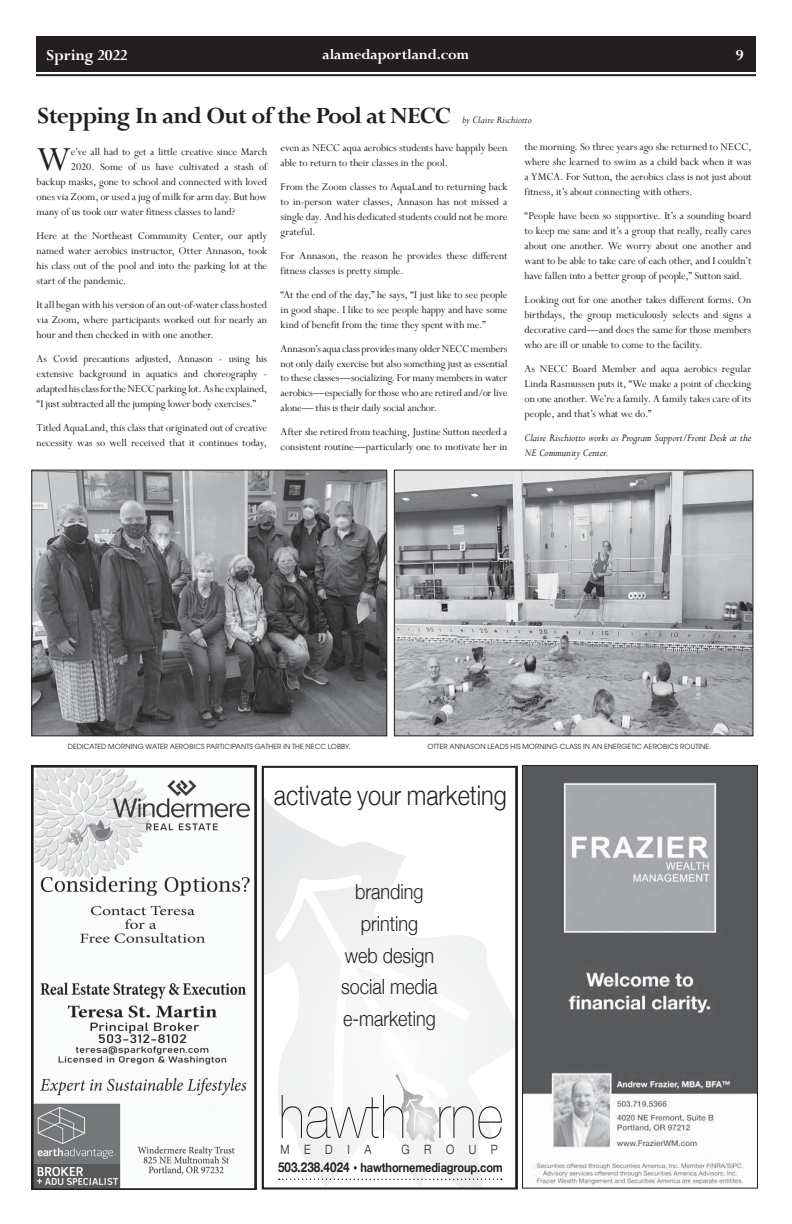
<style>
.page{position:relative;width:792px;height:1224px;background:#fff}
.page>*{position:absolute;margin:0;border:0;box-sizing:border-box;transform-origin:0 0}
.t1{font:200 60.3px "Helvetica Neue";letter-spacing:.01em;color:#231f20;scale:.86 1}
.t2{font:37.7px "Perpetua";color:#231f20}
.t3{font:300 27.2px "Helvetica Neue";color:#231f20;scale:.86 1}
.t4{font:700 26px "Perpetua";letter-spacing:-.03em;color:#231f20}
.t5{font:300 20.9px/31.7px "Helvetica Neue";color:#231f20;text-align:center;scale:.86 1}
.t6{font:700 17px "Perpetua";letter-spacing:-.01em;color:#fff}
.t7{font:700 16px "Perpetua";letter-spacing:-.01em;color:#fff}
.t8{font:300 12.8px "Helvetica Neue";letter-spacing:1.315em;color:#231f20;scale:.86 1}
.t9{font:700 12.7px "Helvetica Neue";letter-spacing:-.01em;color:#231f20;scale:.86 1}
.t10{font:11.5px/15px "Perpetua";letter-spacing:-.01em;color:#231f20;text-align:justify}
.t11{font:italic 11.5px/15px "Perpetua";letter-spacing:-.01em;color:#231f20}
.t12{font:italic 11px "Perpetua";color:#231f20}
.t13{font:7px "Avant Garde";letter-spacing:.015em;color:#231f20}
.s1{font-size:13.6px}
.s2{font-weight:300;font-size:9px}
</style>
<div class="page">
<div style="left:36px;top:36px;width:720px;height:35px;background:#231f20"></div>
<hr style="left:36px;top:74px;width:720px;height:2px;background:#231f20">
<img style="left:33px;top:472px;width:352px;height:262px">
<div style="left:31px;top:470px;width:356px;height:266px;border:1px solid #231f20"></div>
<img style="left:396px;top:472px;width:355px;height:262px">
<div style="left:394px;top:470px;width:359px;height:266px;border:1px solid #231f20"></div>
<img style="left:524px;top:767px;width:232px;height:419px">
<div style="left:522px;top:765px;width:236px;height:423px;border:1px solid #231f20"></div>
<svg style="left:265px;top:799px;width:250px;height:388px"></svg>
<svg style="left:395px;top:1074px;width:45px;height:68px"></svg>
<svg style="left:279px;top:1179px;width:223px;height:1px"></svg>
<div style="left:262px;top:766px;width:256px;height:424px;border:2px solid #231f20"></div>
<img style="left:31px;top:766px;width:226px;height:424px">
<h3 class="t6" style="left:47px;top:44px;width:83px">Spring 2022</h3>
<h3 class="t7" style="left:323px;top:44px;width:148px">alamedaportland.com</h3>
<h3 class="t6" style="left:736px;top:44px;width:9px">9</h3>
<h3 class="t4" style="left:38px;top:99px;width:415px">Stepping In and Out of the Pool at NECC</h3>
<p class="t12" style="left:462px;top:113px;width:71px">by Claire Rischiotto</p>
<h2 class="t2" style="left:37px;top:135px;width:36px">W</h2>
<p class="t10" style="left:71px;top:144px;width:198px">e’ve all had to get a little creative since March</p>
<p class="t10" style="left:71px;top:159px;width:198px">2020. Some of us have cultivated a stash of</p>
<p class="t10" style="left:37px;top:174px;width:232px">backup masks, gone to school and connected with loved</p>
<p class="t10" style="left:37px;top:189px;width:232px">ones via Zoom, or used a jug of milk for arm day. But how</p>
<p class="t10" style="left:37px;top:204px;width:200px">many of us took our water fitness classes to land?</p>
<p class="t10" style="left:37px;top:228px;width:232px">Here at the Northeast Community Center, our aptly named water aerobics instructor, Otter Annason, took his class out of the pool and into the parking lot at the start of the pandemic.</p>
<p class="t10" style="left:37px;top:297px;width:232px">It all began with his version of an out-of-water class hosted via Zoom, where participants worked out for nearly an hour and then checked in with one another.</p>
<p class="t10" style="left:37px;top:351px;width:232px">As Covid precautions adjusted, Annason - using his extensive background in aquatics and choreography - adapted his class for the NECC parking lot. As he explained, “I just subtracted all the jumping lower body exercises.”</p>
<p class="t10" style="left:37px;top:420px;width:232px">Titled AquaLand, this class that originated out of creative necessity was so well received that it continues today,</p>
<p class="t10" style="left:281px;top:140px;width:228px">even as NECC aqua aerobics students have happily been able to return to their classes in the pool.</p>
<p class="t10" style="left:281px;top:178px;width:228px">From the Zoom classes to AquaLand to returning back to in-person water classes, Annason has not missed a single day. And his dedicated students could not be more grateful.</p>
<p class="t10" style="left:281px;top:247px;width:228px">For Annason, the reason he provides these different fitness classes is pretty simple.</p>
<p class="t10" style="left:281px;top:286px;width:228px">“At the end of the day,” he says, “I just like to see people in good shape. I like to see people happy and have some kind of benefit from the time they spent with me.”</p>
<p class="t10" style="left:281px;top:340px;width:228px">Annason’s aqua class provides many older NECC members not only daily exercise but also something just as essential to these classes—socializing. For many members in water aerobics—especially for those who are retired and/or live alone— this is their daily social anchor.</p>
<p class="t10" style="left:281px;top:424px;width:228px">After she retired from teaching, Justine Sutton needed a consistent routine—particularly one to motivate her in</p>
<p class="t10" style="left:525px;top:139px;width:228px">the morning. So three years ago she returned to NECC, where she learned to swim as a child back when it was a YMCA. For Sutton, the aerobics class is not just about fitness, it’s about connecting with others.</p>
<p class="t10" style="left:525px;top:208px;width:228px">“People have been so supportive. It’s a sounding board to keep me sane and it’s a group that really, really cares about one another. We worry about one another and want to be able to take care of each other, and I couldn’t have fallen into a better group of people,” Sutton said.</p>
<p class="t10" style="left:525px;top:292px;width:228px">Looking out for one another takes different forms. On birthdays, the group meticulously selects and signs a decorative card—and does the same for those members who are ill or unable to come to the facility.</p>
<p class="t10" style="left:525px;top:361px;width:228px">As NECC Board Member and aqua aerobics regular Linda Rasmussen puts it, “We make a point of checking on one another. We’re a family. A family takes care of its people, and that’s what we do.”</p>
<p class="t11" style="left:525px;top:430px;width:228px">Claire Rischiotto works as Program Support/Front Desk at the<br>NE Community Center.</p>
<p class="t13" style="left:68px;top:742px;width:284px">DEDICATED MORNING WATER AEROBICS PARTICIPANTS GATHER IN THE NECC LOBBY.</p>
<p class="t13" style="left:427px;top:742px;width:285px">OTTER ANNASON LEADS HIS MORNING CLASS IN AN ENERGETIC AEROBICS ROUTINE.</p>
<h3 class="t3" style="left:274px;top:774px;width:273px">activate your marketing</h3>
<h3 class="t5" style="left:341px;top:874px;width:114px">branding printing<br>web design social media e-marketing</h3>
<h1 class="t1" style="left:279px;top:1070px;width:262px">hawth rne</h1>
<p class="t8" style="left:281px;top:1140px;width:107px">MEDIA</p>
<p class="t8" style="left:401px;top:1140px;width:114px">GROUP</p>
<p class="t9" style="left:278px;top:1157px;width:263px"><span class="s1">503.238.4024</span> <span class="s2">•</span> hawthornemediagroup.com</p>
</div>
